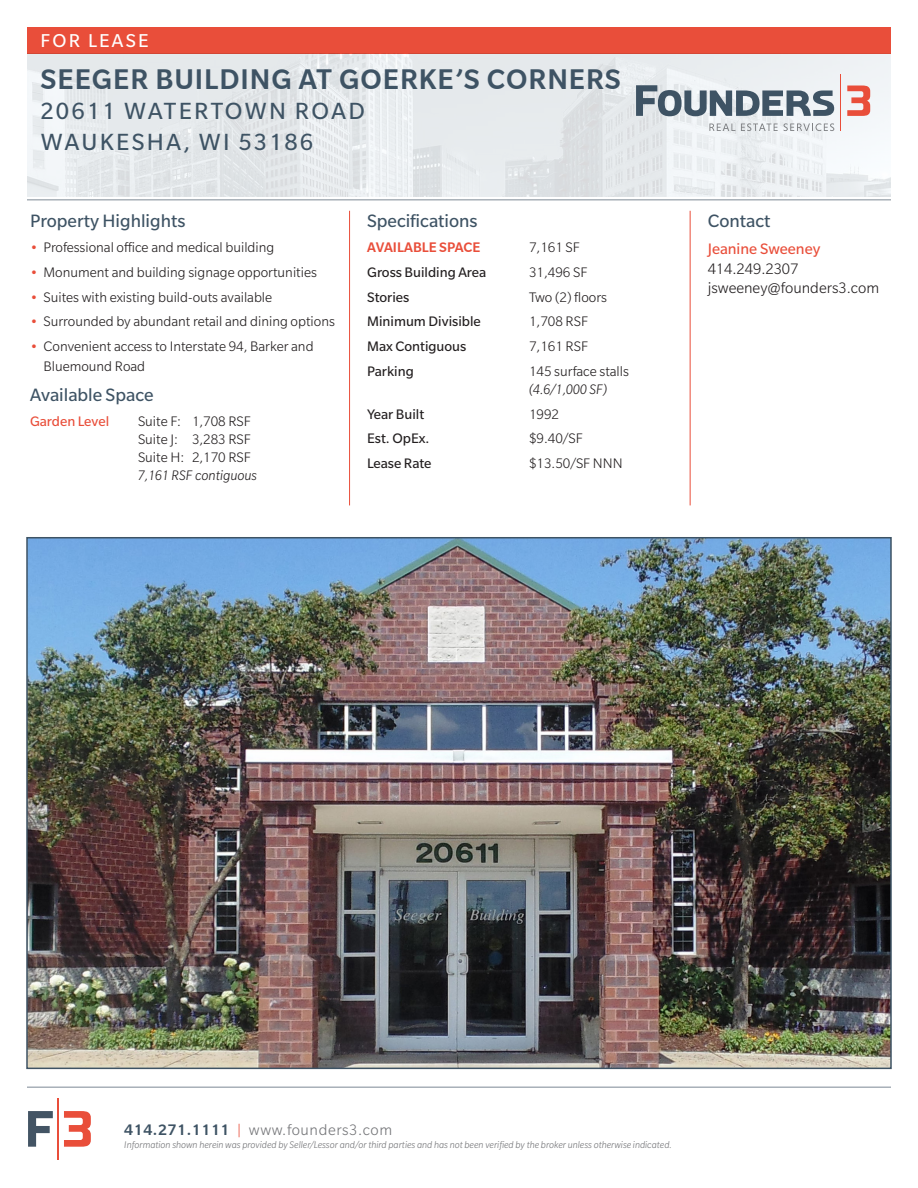
<style>
.page{position:relative;width:918px;height:1188px;background:#fff}
.page>*{position:absolute;margin:0;border:0;box-sizing:border-box;transform-origin:0 0}
.t1{font:500 30.75px "Slate Pro";letter-spacing:.03em;color:#3e5364}
.t2{font:25.5px/30.6px "Slate Pro";letter-spacing:.09em;color:#3e5364}
.t3{font:20.25px "Slate Pro";letter-spacing:.11em;color:#fff}
.t4{font:19.5px "Slate Pro";color:#3e5364}
.t5{font:300 16.5px "Slate Pro";color:#231f20}
.t6{font:300 16.5px "Slate Pro";letter-spacing:.035em;color:#757679}
.t7{font:16.5px "Slate Pro";color:#e94e3a}
.t8{font:300 15px/18px "Slate Pro";color:#231f20}
.t9{font:15px "Slate Pro";color:#231f20}
.t10{font:500 15px "Slate Pro";color:#e94e3a}
.t11{font:15px "Slate Pro";color:#e94e3a}
.t12{font:italic 300 10.5px "Slate Pro";color:#757679}
.s1{font-weight:400;color:#e94e3a}
.s2{font-style:italic}
.s3{font-weight:500;color:#3e5364}
.s4{color:#e94e3a}
</style>
<div class="page">
<img style="left:27px;top:54px;width:864px;height:143px">
<hr style="left:58px;top:1098px;width:1px;height:62px;background:#e94e3a">
<svg style="left:28px;top:1111px;width:25px;height:36px"></svg>
<svg style="left:64px;top:1111px;width:27px;height:36px"></svg>
<hr style="left:27px;top:199px;width:864px;height:1px;background:#7d8995">
<hr style="left:27px;top:1087px;width:864px;height:1px;background:#7d8995">
<div style="left:27px;top:27px;width:864px;height:27px;background:#e94e3a"></div>
<hr style="left:840px;top:74px;width:1px;height:57px;background:#e94e3a">
<svg style="left:636px;top:85px;width:198px;height:31px"></svg>
<svg style="left:847px;top:86px;width:23px;height:30px"></svg>
<svg style="left:709px;top:124px;width:26px;height:7px"></svg>
<svg style="left:741px;top:123px;width:37px;height:8px"></svg>
<svg style="left:784px;top:123px;width:50px;height:8px"></svg>
<hr style="left:690px;top:211px;width:1px;height:294px;background:#e94e3a">
<hr style="left:349px;top:211px;width:1px;height:294px;background:#e94e3a">
<img style="left:29px;top:540px;width:860px;height:526px">
<h3 class="t3" style="left:41px;top:30px;width:110px">FOR LEASE</h3>
<h1 class="t1" style="left:41px;top:60px;width:582px">SEEGER BUILDING AT GOERKE’S CORNERS</h1>
<h2 class="t2" style="left:41px;top:96px;width:326px">20611 WATERTOWN ROAD<br>WAUKESHA, WI 53186</h2>
<p class="t4" style="left:30px;top:211px;width:157px">Property Highlights</p>
<p class="t8" style="left:30px;top:238px;width:246px"><span class="s1">•</span> Professional office and medical building</p>
<p class="t8" style="left:30px;top:263px;width:288px"><span class="s1">•</span> Monument and building signage opportunities</p>
<p class="t8" style="left:30px;top:288px;width:244px"><span class="s1">•</span> Suites with existing build-outs available</p>
<p class="t8" style="left:30px;top:312px;width:306px"><span class="s1">•</span> Surrounded by abundant retail and dining options</p>
<p class="t8" style="left:44px;top:336px;width:272px;line-height:19.8px;text-indent:-14px"><span class="s1">•</span> Convenient access to Interstate 94, Barker and<br>Bluemound Road</p>
<p class="t4" style="left:30px;top:385px;width:125px">Available Space</p>
<p class="t11" style="left:30px;top:413px;width:81px">Garden Level</p>
<p class="t8" style="left:138px;top:412px;width:120px">Suite F: 1,708 RSF<br>Suite J: 3,283 RSF<br>Suite H: 2,170 RSF<br><span class="s2">7,161 RSF contiguous</span></p>
<p class="t4" style="left:367px;top:211px;width:112px">Specifications</p>
<p class="t10" style="left:367px;top:238px;width:115px">AVAILABLE SPACE</p>
<p class="t8" style="left:529px;top:238px;width:52px">7,161 SF</p>
<p class="t9" style="left:367px;top:264px;width:121px">Gross Building Area</p>
<p class="t8" style="left:529px;top:263px;width:60px">31,496 SF</p>
<p class="t9" style="left:367px;top:289px;width:44px">Stories</p>
<p class="t8" style="left:529px;top:288px;width:79px">Two (2) floors</p>
<p class="t9" style="left:367px;top:314px;width:115px">Minimum Divisible</p>
<p class="t8" style="left:529px;top:312px;width:60px">1,708 RSF</p>
<p class="t9" style="left:367px;top:338px;width:101px">Max Contiguous</p>
<p class="t8" style="left:529px;top:337px;width:60px">7,161 RSF</p>
<p class="t9" style="left:367px;top:363px;width:48px">Parking</p>
<p class="t8" style="left:529px;top:362px;width:101px">145 surface stalls <span class="s2">(4.6/1,000 SF)</span></p>
<p class="t9" style="left:367px;top:406px;width:59px">Year Built</p>
<p class="t8" style="left:529px;top:405px;width:31px">1992</p>
<p class="t9" style="left:367px;top:431px;width:64px">Est. OpEx.</p>
<p class="t8" style="left:529px;top:429px;width:55px">$9.40/SF</p>
<p class="t9" style="left:367px;top:455px;width:66px">Lease Rate</p>
<p class="t8" style="left:529px;top:454px;width:95px">$13.50/SF NNN</p>
<p class="t4" style="left:708px;top:211px;width:64px">Contact</p>
<p class="t7" style="left:708px;top:240px;width:114px">Jeanine Sweeney</p>
<p class="t5" style="left:708px;top:260px;width:92px">414.249.2307</p>
<p class="t5" style="left:708px;top:280px;width:173px">jsweeney@founders3.com</p>
<p class="t6" style="left:124px;top:1122px;width:270px"><span class="s3">414.271.1111</span> <span class="s4">|</span> www.founders3.com</p>
<p class="t12" style="left:124px;top:1139px;width:549px">Information shown herein was provided by Seller/Lessor and/or third parties and has not been verified by the broker unless otherwise indicated.</p>
</div>
